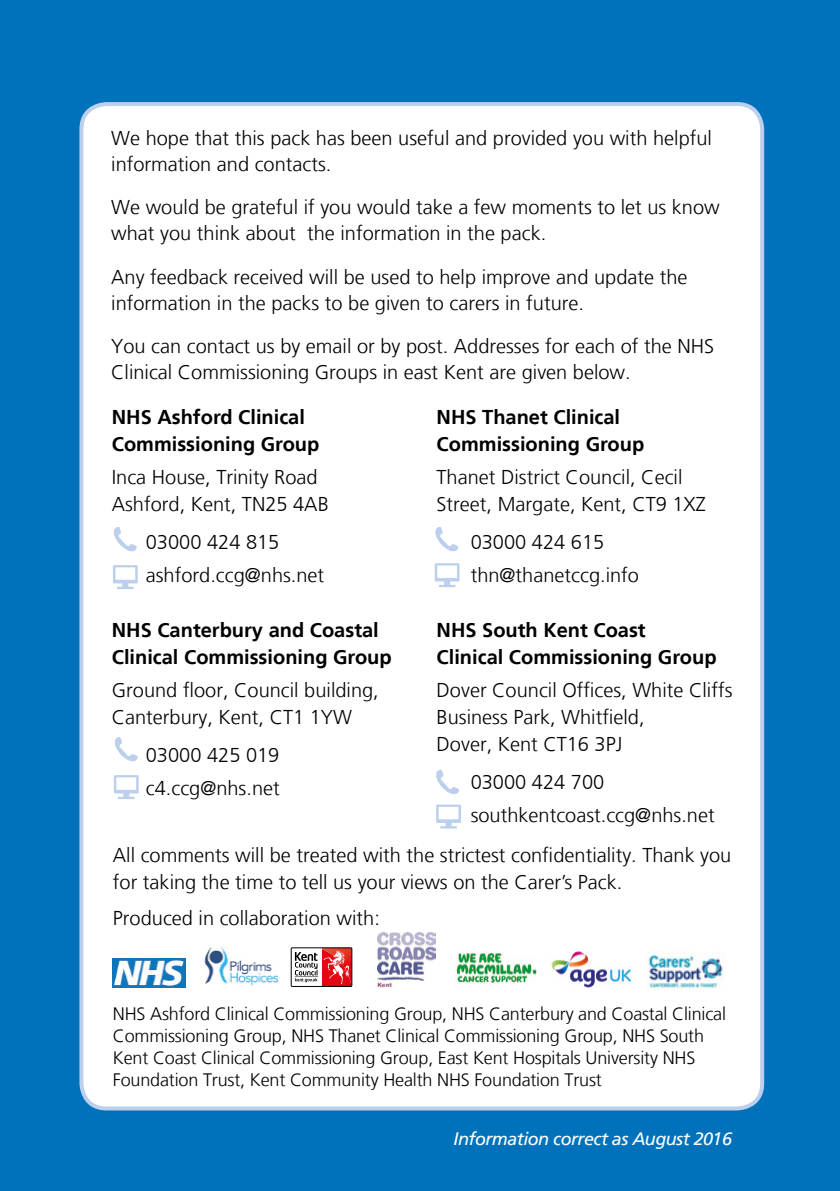
<style>
.page{position:relative;width:840px;height:1191px;background:#fff}
.page>*{position:absolute;margin:0;border:0;box-sizing:border-box;transform-origin:0 0}
.t1{font:300 20px/27px "Frutiger LT";color:#000}
.t2{font:700 20px/27px "Frutiger LT";color:#000}
.t3{font:300 18px/22px "Frutiger LT";letter-spacing:-.01em;color:#000}
.t4{font:italic 18px "Frutiger LT";letter-spacing:-.03em;color:#fff}
</style>
<div class="page">
<div style="left:0;top:0;width:839px;height:1191px;background:#0072bb"></div>
<div style="left:81px;top:104px;width:680px;height:1004px;background:#fff;border-radius:25px"></div>
<div style="left:79px;top:102px;width:684px;height:1008px;border:4px solid #bcd0ed;border-radius:25px"></div>
<svg style="left:113px;top:565px;width:25px;height:24px"></svg>
<svg style="left:114px;top:775px;width:24px;height:24px"></svg>
<svg style="left:434px;top:563px;width:25px;height:24px"></svg>
<svg style="left:436px;top:804px;width:24px;height:24px"></svg>
<svg style="left:114px;top:527px;width:23px;height:25px"></svg>
<svg style="left:114px;top:737px;width:24px;height:25px"></svg>
<svg style="left:435px;top:527px;width:23px;height:25px"></svg>
<svg style="left:436px;top:770px;width:23px;height:24px"></svg>
<img style="left:453px;top:951px;width:83px;height:33px">
<img style="left:549px;top:948px;width:83px;height:41px">
<img style="left:204px;top:947px;width:74px;height:39px">
<div style="left:291px;top:947px;width:60px;height:39px;background:linear-gradient(to bottom,#fff,#fff)"></div>
<svg style="left:295px;top:949px;width:55px;height:35px"></svg>
<div style="left:291px;top:947px;width:61px;height:39px;border:1px solid #000"></div>
<img style="left:377px;top:932px;width:58px;height:55px">
<img style="left:113px;top:958px;width:73px;height:29px">
<img style="left:646px;top:951px;width:77px;height:39px">
<p class="t1" style="left:111px;top:126px;width:602px;line-height:26px">We hope that this pack has been useful and provided you with helpful information and contacts.</p>
<p class="t1" style="left:111px;top:195px;width:609px;line-height:26px">We would be grateful if you would take a few moments to let us know what you think about the information in the pack.</p>
<p class="t1" style="left:111px;top:264px;width:577px;line-height:26px">Any feedback received will be used to help improve and update the information in the packs to be given to carers in future.</p>
<p class="t1" style="left:111px;top:333px;width:604px;line-height:26px">You can contact us by email or by post. Addresses for each of the NHS<br>Clinical Commissioning Groups in east Kent are given below.</p>
<p class="t2" style="left:112px;top:403px;width:209px">NHS Ashford Clinical<br>Commissioning Group</p>
<p class="t1" style="left:112px;top:463px;width:218px">Inca House, Trinity Road<br>Ashford, Kent, TN25 4AB</p>
<p class="t1" style="left:146px;top:526px;width:180px;line-height:32.6px">03000 424 815 ashford.ccg@nhs.net</p>
<p class="t2" style="left:112px;top:616px;width:281px">NHS Canterbury and Coastal<br>Clinical Commissioning Group</p>
<p class="t1" style="left:112px;top:676px;width:268px">Ground floor, Council building,<br>Canterbury, Kent, CT1 1YW</p>
<p class="t1" style="left:146px;top:739px;width:135px;line-height:32.6px">03000 425 019 c4.ccg@nhs.net</p>
<p class="t2" style="left:436px;top:403px;width:209px">NHS Thanet Clinical<br>Commissioning Group</p>
<p class="t1" style="left:436px;top:463px;width:270px">Thanet District Council, Cecil<br>Street, Margate, Kent, CT9 1XZ</p>
<p class="t1" style="left:470px;top:526px;width:170px;line-height:32.6px">03000 424 615 thn@thanetccg.info</p>
<p class="t2" style="left:436px;top:616px;width:281px">NHS South Kent Coast<br>Clinical Commissioning Group</p>
<p class="t1" style="left:436px;top:676px;width:297px">Dover Council Offices, White Cliffs<br>Business Park, Whitfield,<br>Dover, Kent CT16 3PJ</p>
<p class="t1" style="left:470px;top:766px;width:245px;line-height:32.6px">03000 424 700 southkentcoast.ccg@nhs.net</p>
<p class="t1" style="left:113px;top:842px;width:619px">All comments will be treated with the strictest confidentiality. Thank you for taking the time to tell us your views on the Carer’s Pack.</p>
<p class="t1" style="left:113px;top:904px;width:268px">Produced in collaboration with:</p>
<p class="t3" style="left:113px;top:1002px;width:614px">NHS Ashford Clinical Commissioning Group, NHS Canterbury and Coastal Clinical Commissioning Group, NHS Thanet Clinical Commissioning Group, NHS South Kent Coast Clinical Commissioning Group, East Kent Hospitals University NHS Foundation Trust, Kent Community Health NHS Foundation Trust</p>
<p class="t4" style="left:453px;top:1128px;width:280px">Information correct as August 2016</p>
</div>
